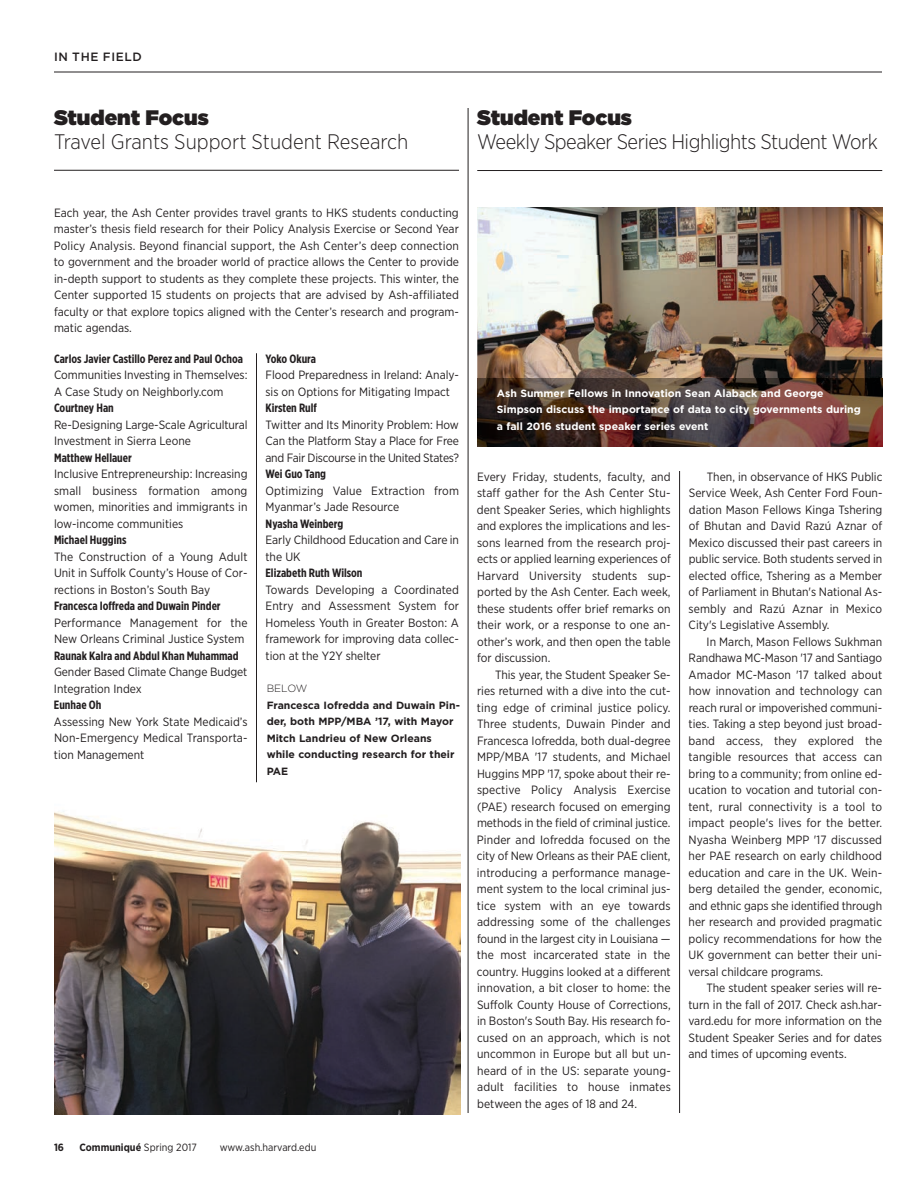
<style>
.page{position:relative;width:918px;height:1188px;background:#fff}
.page>*{position:absolute;margin:0;border:0;box-sizing:border-box;transform-origin:0 0}
.t1{font:300 21px "Gotham Narrow";letter-spacing:-.025em;color:#231f20}
.t2{font:300 21px "Gotham Narrow";color:#231f20}
.t3{font:900 21px "Gotham";color:#231f20}
.t4{font:12px/16.5px "Gotham Narrow";color:#231f20;text-align:justify}
.t5{font:700 12px "Gotham X Narrow";color:#231f20}
.t6{font:500 12px "Gotham";letter-spacing:.05em;color:#231f20}
.t7{font:700 10.5px/16.5px "Gotham";color:#fff}
.t8{font:700 10.5px/16.5px "Gotham";color:#231f20}
.t9{font:700 10.5px "Gotham Narrow";color:#231f20}
.t10{font:10.5px "Gotham Narrow";color:#231f20}
.t11{font:300 10.5px "Gotham";letter-spacing:-.015em;color:#231f20}
.s1{font-weight:400}
</style>
<div class="page">
<hr style="left:54px;top:72px;width:828px;height:1px;background:#231f20">
<hr style="left:256px;top:353px;width:1px;height:429px;background:#231f20">
<hr style="left:468px;top:108px;width:1px;height:1005px;background:#231f20">
<hr style="left:679px;top:471px;width:1px;height:642px;background:#231f20">
<hr style="left:54px;top:170px;width:405px;height:1px;background:#231f20">
<img style="left:54px;top:811px;width:406px;height:303px">
<hr style="left:477px;top:170px;width:405px;height:1px;background:#231f20">
<img style="left:477px;top:207px;width:405px;height:171px">
<img style="left:477px;top:378px;width:405px;height:69px">
<p class="t6" style="left:54px;top:52px;width:89px">IN THE FIELD</p>
<h1 class="t3" style="left:54px;top:110px;width:156px">Student Focus</h1>
<h1 class="t2" style="left:54px;top:134px;width:356px">Travel Grants Support Student Research</h1>
<h1 class="t3" style="left:477px;top:110px;width:156px">Student Focus</h1>
<h1 class="t1" style="left:477px;top:134px;width:402px">Weekly Speaker Series Highlights Student Work</h1>
<p class="t4" style="left:54px;top:205px;width:407px">Each year, the Ash Center provides travel grants to HKS students conducting master’s thesis field research for their Policy Analysis Exercise or Second Year Policy Analysis. Beyond financial support, the Ash Center’s deep connection to government and the broader world of practice allows the Center to provide in-depth support to students as they complete these projects. This winter, the Center supported 15 students on projects that are advised by Ash-affiliated faculty or that explore topics aligned with the Center’s research and program&shy;matic agendas.</p>
<p class="t5" style="left:54px;top:354px;width:190px">Carlos Javier Castillo Perez and Paul Ochoa</p>
<p class="t4" style="left:54px;top:368px;width:195px">Communities Investing in Themselves:<br>A Case Study on Neighborly.com</p>
<p class="t5" style="left:54px;top:404px;width:61px">Courtney Han</p>
<p class="t4" style="left:54px;top:417px;width:195px">Re-Designing Large-Scale Agricultural<br>Investment in Sierra Leone</p>
<p class="t5" style="left:54px;top:453px;width:79px">Matthew Hellauer</p>
<p class="t4" style="left:54px;top:467px;width:195px">Inclusive Entrepreneurship: Increasing small business formation among women, minorities and immigrants in low-income communities</p>
<p class="t5" style="left:54px;top:536px;width:74px">Michael Huggins</p>
<p class="t4" style="left:54px;top:549px;width:195px">The Construction of a Young Adult Unit in Suffolk County’s House of Cor&shy;rections in Boston’s South Bay</p>
<p class="t5" style="left:54px;top:602px;width:168px">Francesca Ioffreda and Duwain Pinder</p>
<p class="t4" style="left:54px;top:615px;width:195px">Performance Management for the<br>New Orleans Criminal Justice System</p>
<p class="t5" style="left:54px;top:651px;width:186px">Raunak Kalra and Abdul Khan Muhammad</p>
<p class="t4" style="left:54px;top:665px;width:195px">Gender Based Climate Change Budget<br>Integration Index</p>
<p class="t5" style="left:54px;top:701px;width:49px">Eunhae Oh</p>
<p class="t4" style="left:54px;top:714px;width:195px">Assessing New York State Medicaid’s Non-Emergency Medical Transporta&shy;tion Management</p>
<p class="t5" style="left:265px;top:354px;width:52px">Yoko Okura</p>
<p class="t4" style="left:265px;top:368px;width:195px">Flood Preparedness in Ireland: Analy&shy;sis on Options for Mitigating Impact</p>
<p class="t5" style="left:265px;top:404px;width:53px">Kirsten Rulf</p>
<p class="t4" style="left:265px;top:417px;width:195px">Twitter and Its Minority Problem: How Can the Platform Stay a Place for Free and Fair Discourse in the United States?</p>
<p class="t5" style="left:266px;top:470px;width:62px">Wei Guo Tang</p>
<p class="t4" style="left:266px;top:483px;width:195px">Optimizing Value Extraction from<br>Myanmar’s Jade Resource</p>
<p class="t5" style="left:266px;top:519px;width:79px">Nyasha Weinberg</p>
<p class="t4" style="left:265px;top:533px;width:195px">Early Childhood Education and Care in the UK</p>
<p class="t5" style="left:266px;top:569px;width:99px">Elizabeth Ruth Wilson</p>
<p class="t4" style="left:266px;top:582px;width:195px">Towards Developing a Coordinated Entry and Assessment System for Homeless Youth in Greater Boston: A framework for improving data collec&shy;tion at the Y2Y shelter</p>
<p class="t11" style="left:267px;top:685px;width:42px">BELOW</p>
<p class="t8" style="left:267px;top:698px;width:195px">Francesca Iofredda and Duwain Pin&shy;der, both MPP/MBA ’17, with Mayor<br>Mitch Landrieu of New Orleans while conducting research for their<br>PAE</p>
<p class="t9" style="left:54px;top:1144px;width:12px">16</p>
<p class="t9" style="left:80px;top:1144px;width:119px">Communiqué <span class="s1">Spring 2017</span></p>
<p class="t10" style="left:220px;top:1144px;width:98px">www.ash.harvard.edu</p>
<p class="t7" style="left:497px;top:386px;width:366px">Ash Summer Fellows in Innovation Sean Alaback and George<br>Simpson discuss the importance of data to city governments during a fall 2016 student speaker series event</p>
<p class="t4" style="left:477px;top:469px;width:195px">Every Friday, students, faculty, and staff gather for the Ash Center Stu&shy;dent Speaker Series, which highlights and explores the implications and les&shy;sons learned from the research proj&shy;ects or applied learning experiences of Harvard University students sup&shy;ported by the Ash Center. Each week, these students offer brief remarks on their work, or a response to one an&shy;other’s work, and then open the table for discussion.</p>
<p class="t4" style="left:477px;top:667px;width:196px;text-indent:18px">This year, the Student Speaker Se&shy;ries returned with a dive into the cut&shy;ting edge of criminal justice policy.<br>Three students, Duwain Pinder and Francesca Iofredda, both dual-degree MPP/MBA '17 students, and Michael Huggins MPP '17, spoke about their re&shy;spective Policy Analysis Exercise (PAE) research focused on emerging methods in the field of criminal justice.<br>Pinder and Iofredda focused on the city of New Orleans as their PAE client, introducing a performance manage&shy;ment system to the local criminal jus&shy;tice system with an eye towards addressing some of the challenges found in the largest city in Louisiana — the most incarcerated state in the country. Huggins looked at a different innovation, a bit closer to home: the Suffolk County House of Corrections, in Boston's South Bay. His research fo&shy;cused on an approach, which is not uncommon in Europe but all but un&shy;heard of in the US: separate young&shy;adult facilities to house inmates between the ages of 18 and 24.</p>
<p class="t4" style="left:689px;top:469px;width:195px;text-indent:18px">Then, in observance of HKS Public Service Week, Ash Center Ford Foun&shy;dation Mason Fellows Kinga Tshering of Bhutan and David Razú Aznar of Mexico discussed their past careers in public service. Both students served in elected office, Tshering as a Member of Parliament in Bhutan's National As&shy;sembly and Razú Aznar in Mexico City's Legislative Assembly.</p>
<p class="t4" style="left:688px;top:634px;width:195px;text-indent:18px">In March, Mason Fellows Sukhman Randhawa MC-Mason '17 and Santiago Amador MC-Mason '17 talked about how innovation and technology can reach rural or impoverished communi&shy;ties. Taking a step beyond just broad&shy;band access, they explored the tangible resources that access can bring to a community; from online ed&shy;ucation to vocation and tutorial con&shy;tent, rural connectivity is a tool to impact people's lives for the better.<br>Nyasha Weinberg MPP '17 discussed her PAE research on early childhood education and care in the UK. Wein&shy;berg detailed the gender, economic, and ethnic gaps she identified through her research and provided pragmatic policy recommendations for how the UK government can better their uni&shy;versal childcare programs.</p>
<p class="t4" style="left:688px;top:981px;width:195px;text-indent:18px">The student speaker series will re&shy;turn in the fall of 2017. Check ash.har&shy;vard.edu for more information on the Student Speaker Series and for dates and times of upcoming events.</p>
</div>
